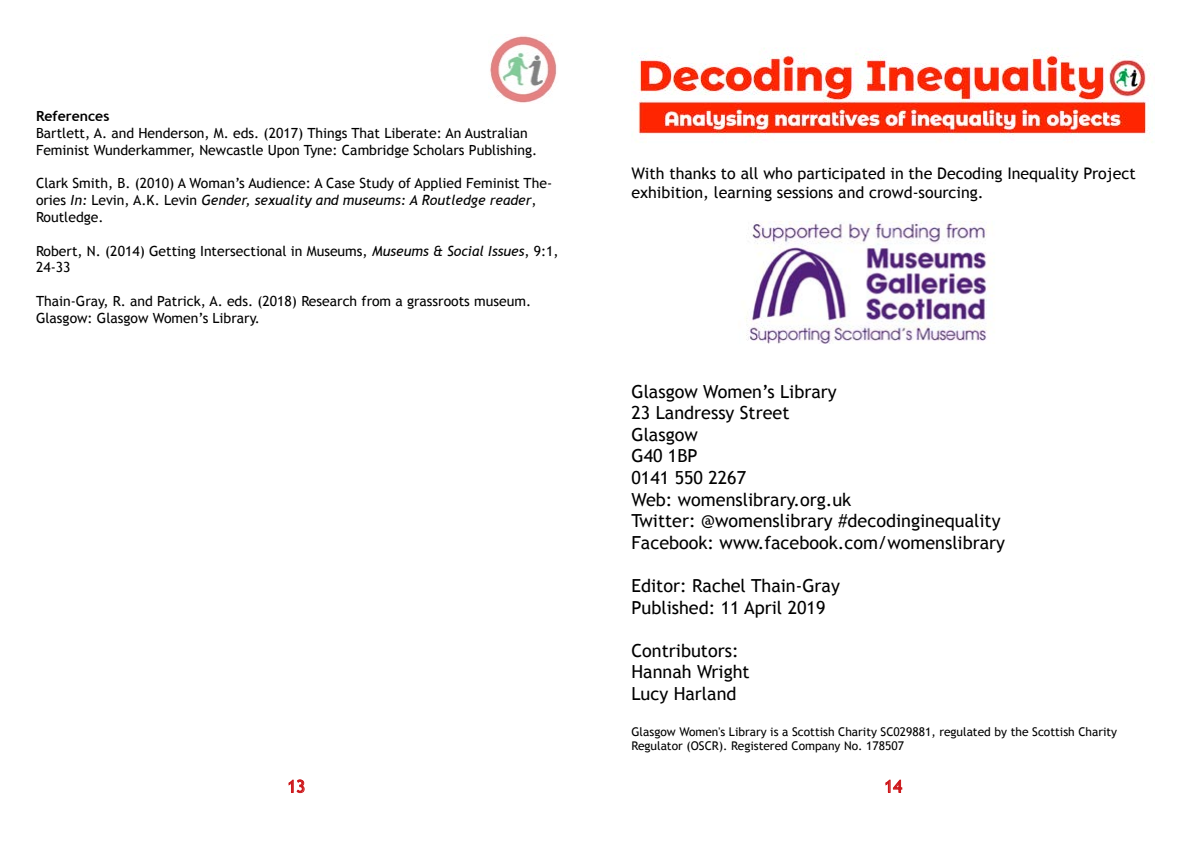
<style>
.page{position:relative;width:1191px;height:842px;background:#fff}
.page>*{position:absolute;margin:0;border:0;box-sizing:border-box;transform-origin:0 0}
.t1{font:18px/21.6px "Trebuchet MS";color:#000}
.t2{font:17px "Trebuchet MS";color:#cd171a}
.t3{font:16px/19.2px "Trebuchet MS";color:#000}
.t4{font:14px/16.8px "Trebuchet MS";color:#000}
.t5{font:700 14px "Trebuchet MS";color:#000}
.t6{font:12px/14.4px "Trebuchet MS";color:#000}
.s1{font-style:italic}
</style>
<div class="page">
<img style="left:490px;top:36px;width:67px;height:67px">
<svg style="left:288px;top:779px;width:17px;height:14px"></svg>
<svg style="left:885px;top:780px;width:17px;height:13px"></svg>
<img style="left:632px;top:48px;width:521px;height:95px">
<img style="left:745px;top:221px;width:243px;height:122px">
<p class="t5" style="left:36px;top:107px;width:75px">References</p>
<p class="t4" style="left:36px;top:125px;width:503px">Bartlett, A. and Henderson, M. eds. (2017) Things That Liberate: An Australian<br>Feminist Wunderkammer, Newcastle Upon Tyne: Cambridge Scholars Publishing.</p>
<p class="t4" style="left:36px;top:175px;width:517px">Clark Smith, B. (2010) A Woman’s Audience: A Case Study of Applied Feminist The&shy;ories <span class="s1">In:</span> Levin, A.K. Levin <span class="s1">Gender, sexuality and museums: A Routledge reader</span>,<br>Routledge.</p>
<p class="t4" style="left:36px;top:242px;width:524px">Robert, N. (2014) Getting Intersectional in Museums, <span class="s1">Museums &amp; Social Issues</span>, 9:1,<br>24-33</p>
<p class="t4" style="left:36px;top:293px;width:496px">Thain-Gray, R. and Patrick, A. eds. (2018) Research from a grassroots museum.<br>Glasgow: Glasgow Women’s Library.</p>
<p class="t3" style="left:631px;top:164px;width:506px">With thanks to all who participated in the Decoding Inequality Project exhibition, learning sessions and crowd-sourcing.</p>
<p class="t1" style="left:631px;top:381px;width:375px">Glasgow Women’s Library<br>23 Landressy Street<br>Glasgow<br>G40 1BP<br>0141 550 2267<br>Web: womenslibrary.org.uk<br>Twitter: @womenslibrary #decodinginequality<br>Facebook: www.facebook.com/womenslibrary</p>
<p class="t1" style="left:631px;top:575px;width:210px">Editor: Rachel Thain-Gray<br>Published: 11 April 2019</p>
<p class="t1" style="left:631px;top:640px;width:120px">Contributors:<br>Hannah Wright<br>Lucy Harland</p>
<p class="t6" style="left:631px;top:725px;width:487px">Glasgow Women's Library is a Scottish Charity SC029881, regulated by the Scottish Charity<br>Regulator (OSCR). Registered Company No. 178507</p>
<p class="t2" style="left:287px;top:776px;width:19px">13</p>
<p class="t2" style="left:884px;top:776px;width:19px">14</p>
</div>
